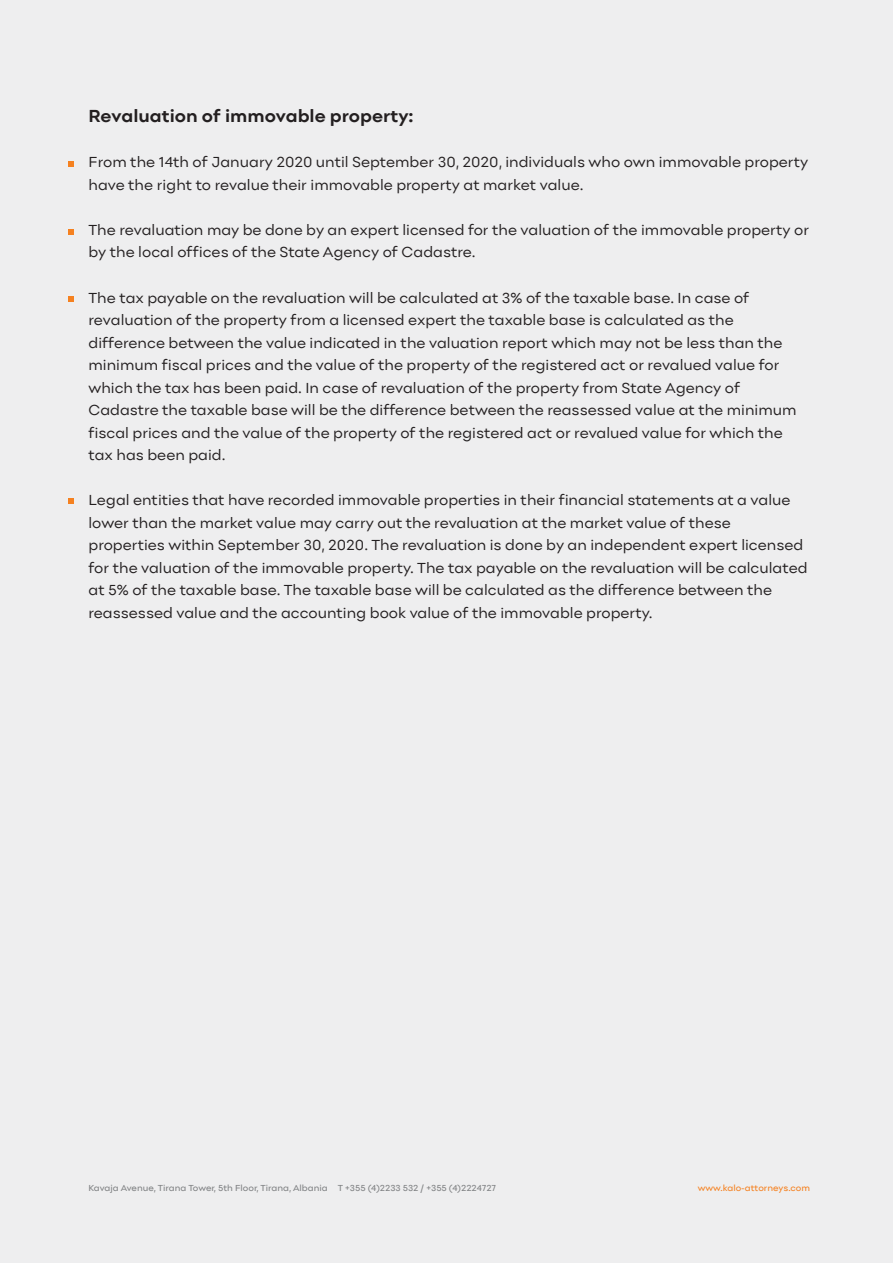
<style>
.page{position:relative;width:893px;height:1263px;background:#eeeeef}
.page>*{position:absolute;margin:0;border:0;box-sizing:border-box;transform-origin:0 0}
.t1{font:700 18px "Point";color:#231f20}
.t2{font:15px/22.5px "Point";color:#231f20}
.t3{font:9px "Point";color:#808284}
.t4{font:9px "Point";color:#f58120}
</style>
<div class="page">
<svg style="left:68px;top:498px;width:6px;height:6px"></svg>
<svg style="left:68px;top:297px;width:6px;height:5px"></svg>
<svg style="left:68px;top:229px;width:6px;height:5px"></svg>
<svg style="left:68px;top:162px;width:6px;height:5px"></svg>
<p class="t1" style="left:88px;top:105px;width:327px">Revaluation of immovable property:</p>
<p class="t2" style="left:88px;top:151px;width:721px">From the 14th of January 2020 until September 30, 2020, individuals who own immovable property have the right to revalue their immovable property at market value.</p>
<p class="t2" style="left:88px;top:218px;width:722px">The revaluation may be done by an expert licensed for the valuation of the immovable property or by the local offices of the State Agency of Cadastre.</p>
<p class="t2" style="left:88px;top:286px;width:710px">The tax payable on the revaluation will be calculated at 3% of the taxable base. In case of revaluation of the property from a licensed expert the taxable base is calculated as the difference between the value indicated in the valuation report which may not be less than the minimum fiscal prices and the value of the property of the registered act or revalued value for which the tax has been paid. In case of revaluation of the property from State Agency of Cadastre the taxable base will be the difference between the reassessed value at the minimum fiscal prices and the value of the property of the registered act or revalued value for which the tax has been paid.</p>
<p class="t2" style="left:88px;top:488px;width:720px">Legal entities that have recorded immovable properties in their financial statements at a value lower than the market value may carry out the revaluation at the market value of these properties within September 30, 2020. The revaluation is done by an independent expert licensed for the valuation of the immovable property. The tax payable on the revaluation will be calculated at 5% of the taxable base. The taxable base will be calculated as the difference between the reassessed value and the accounting book value of the immovable property.</p>
<p class="t3" style="left:89px;top:1183px;width:409px">Kavaja Avenue, Tirana Tower, 5th Floor, Tirana, Albania T +355 (4)2233 532 / +355 (4)2224727</p>
<p class="t4" style="left:698px;top:1183px;width:114px">www.kalo-attorneys.com</p>
</div>
